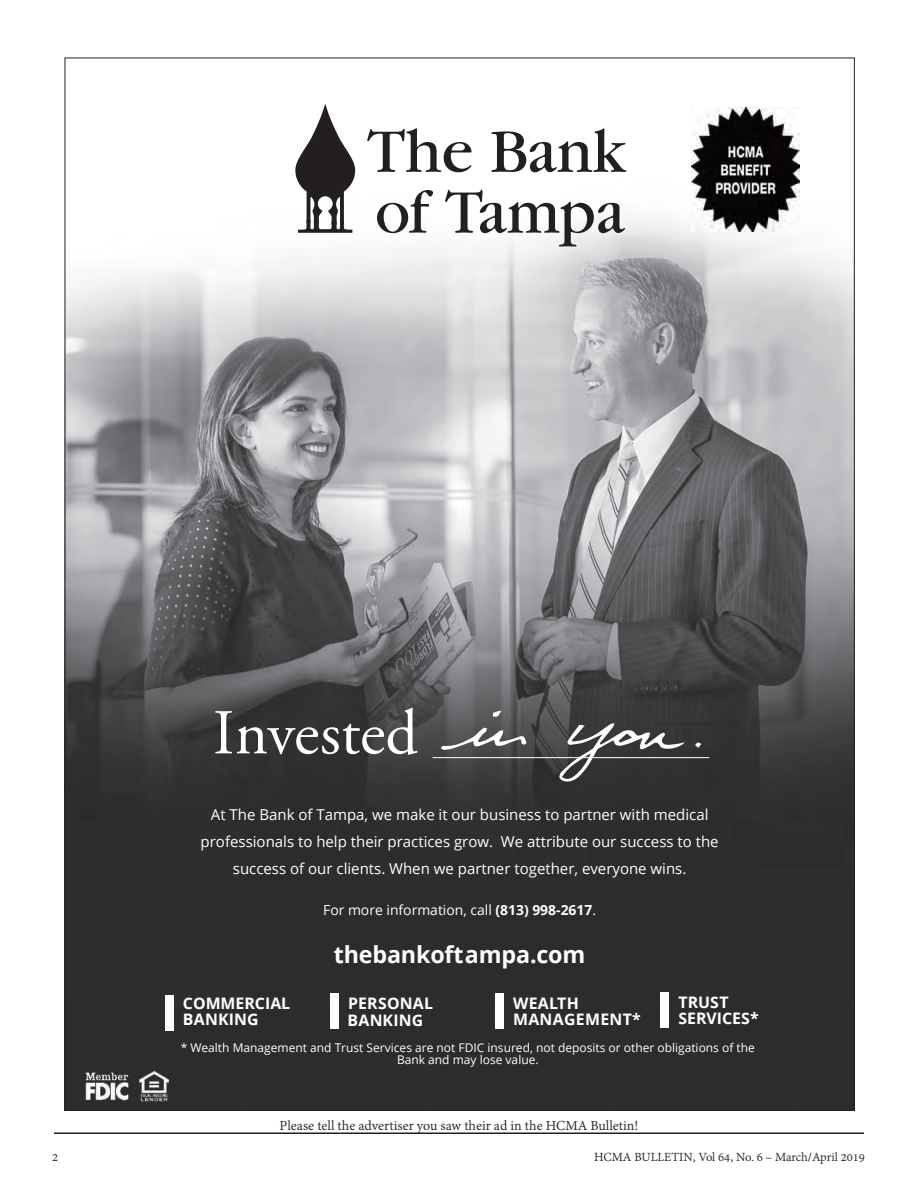
<style>
.page{position:relative;width:918px;height:1188px;background:#fff}
.page>*{position:absolute;margin:0;border:0;box-sizing:border-box;transform-origin:0 0}
.t1{font:63.75px "Adobe Garamond Pro";color:#fff}
.t2{font:700 23.25px "Open Sans";letter-spacing:-.01em;color:#fff}
.t3{font:700 15.9px/16.8px "Open Sans";letter-spacing:.01em;color:#fff}
.t4{font:700 15.9px "Open Sans";color:#fff}
.t5{font:15px/27px "Open Sans";color:#fff;text-align:center}
.t6{font:15px "Adobe Devanagari";color:#231f20}
.t7{font:13.95px "Open Sans";color:#fff}
.t8{font:13.5px "Adobe Devanagari";color:#231f20}
.t9{font:12px/12px "Open Sans";color:#fff;text-align:center}
.s1{font-weight:700}
.s2{font-style:inherit}
</style>
<div class="page">
<hr style="left:54px;top:1132px;width:810px;height:2px;background:#231f20">
<img style="left:67px;top:107px;width:786px;height:1002px">
<div style="left:165px;top:995px;width:9px;height:35px;background:#fff"></div>
<div style="left:330px;top:993px;width:9px;height:36px;background:#fff"></div>
<div style="left:495px;top:993px;width:9px;height:36px;background:#fff"></div>
<div style="left:661px;top:992px;width:8px;height:35px;background:#fff"></div>
<svg style="left:559px;top:723px;width:126px;height:59px;background:#555"></svg>
<svg style="left:441px;top:727px;width:86px;height:23px"></svg>
<svg style="left:493px;top:711px;width:9px;height:6px"></svg>
<svg style="left:695px;top:742px;width:6px;height:6px"></svg>
<hr style="left:433px;top:757px;width:276px;height:1px;background:#fff">
<svg style="left:367px;top:128px;width:104px;height:44px"></svg>
<svg style="left:491px;top:128px;width:135px;height:44px"></svg>
<svg style="left:377px;top:190px;width:56px;height:43px"></svg>
<svg style="left:445px;top:190px;width:180px;height:57px"></svg>
<svg style="left:295px;top:104px;width:60px;height:129px"></svg>
<img style="left:691px;top:108px;width:108px;height:123px">
<img style="left:85px;top:1072px;width:44px;height:29px">
<img style="left:139px;top:1070px;width:31px;height:32px">
<h1 class="t1" style="left:213px;top:695px;width:207px">Invested</h1>
<p class="t5" style="left:201px;top:800px;width:520px">At The Bank of Tampa, we make it our business to partner with medical professionals to help their practices grow. We attribute our success to the success of our clients. When we partner together, everyone wins.</p>
<p class="t7" style="left:323px;top:900px;width:275px">For more information, call <span class="s1">(813)</span> <span class="s1">998-2617</span>.</p>
<h2 class="t2" style="left:334px;top:938px;width:253px">t<span class="s2">he</span>bankoftampa.com</h2>
<p class="t4" style="left:183px;top:992px;width:109px">COMMERCIAL</p>
<p class="t3" style="left:183px;top:1010px;width:77px">BANKING</p>
<p class="t3" style="left:348px;top:995px;width:87px">PERSONAL<br>BANKING</p>
<p class="t3" style="left:513px;top:995px;width:129px;line-height:15.9px">WEALTH<br>MANAGEMENT*</p>
<p class="t3" style="left:678px;top:993px;width:82px;line-height:16px">TRUST<br>SERVICES*</p>
<p class="t9" style="left:181px;top:1042px;width:576px">* Wealth Management and Trust Services are not FDIC insured, not deposits or other obligations of the<br>Bank and may lose value.</p>
<p class="t6" style="left:279px;top:1117px;width:360px">Please tell the advertiser you saw their ad in the HCMA Bulletin!</p>
<p class="t8" style="left:594px;top:1149px;width:245px">HCMA BULLETIN, Vol 64, No. 6 – March/Ap il</p>
<p class="t8" style="left:52px;top:1149px;width:8px">2</p>
<p class="t8" style="left:568px;top:1149px;width:298px">HCMA BULLETIN, Vol 64, No. 5 – January/February 2019</p>
</div>
